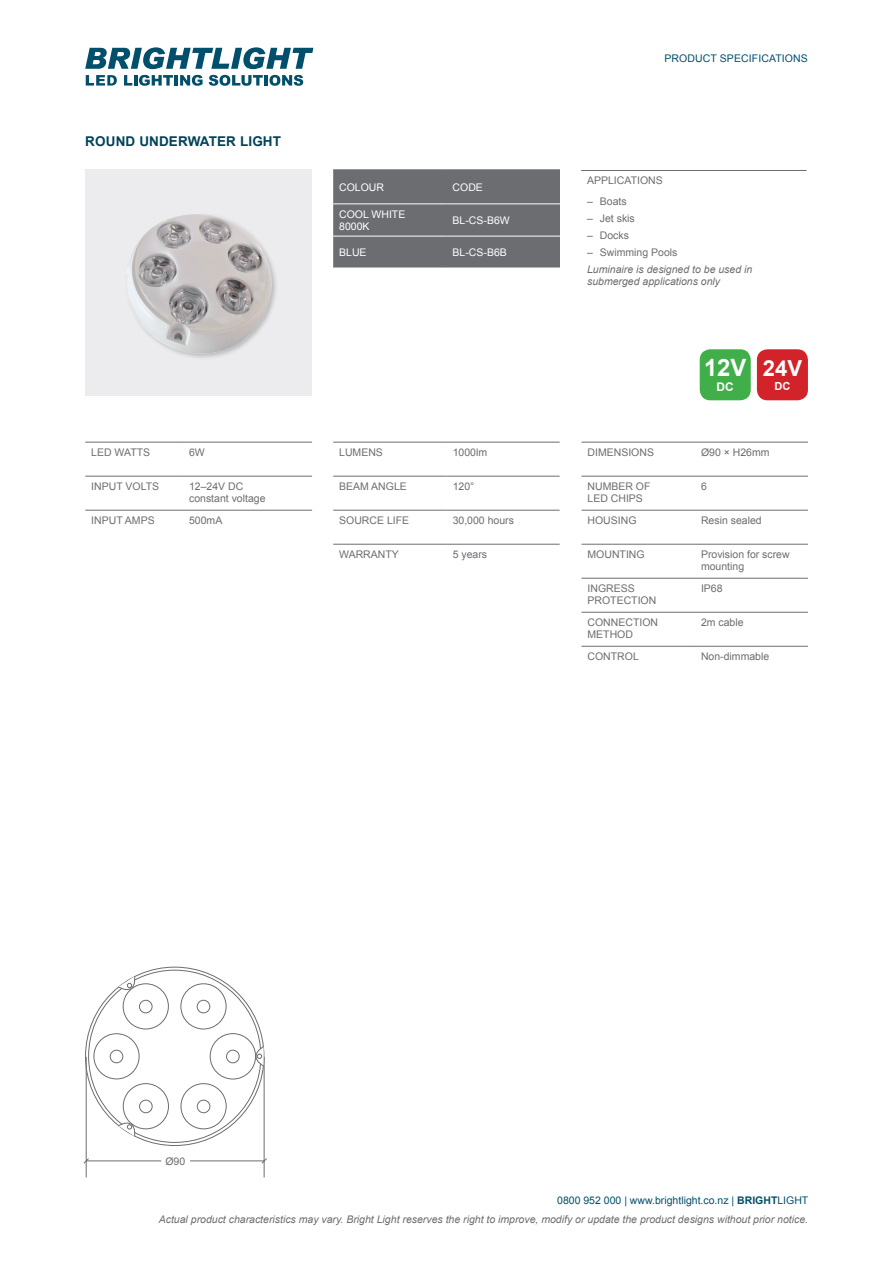
<style>
.page{position:relative;width:893px;height:1263px;background:#fff}
.page>*{position:absolute;margin:0;border:0;box-sizing:border-box;transform-origin:0 0}
.t1{font:700 23.85px "Arial";color:#fff}
.t2{font:700 22.05px "Arial";color:#fff}
.t3{font:700 13.5px "Arial";letter-spacing:.01em;color:#004359}
.t4{font:700 11.85px "Arial";color:#fff}
.t5{font:700 11.1px "Arial";color:#fff}
.t6{font:10.5px/12.6px "Arial";color:#6c6d70}
.t7{font:italic 10.5px/12.6px "Arial";color:#6c6d70}
.t8{font:10.5px "Arial";color:#004f6b}
.t9{font:10.5px/12.6px "Arial";color:#fff}
.s1{font-weight:700}
</style>
<div class="page">
<svg style="left:124px;top:75px;width:79px;height:11px"></svg>
<svg style="left:209px;top:75px;width:54px;height:11px"></svg>
<hr style="left:264px;top:75px;width:4px;height:11px;background:#004f6b">
<svg style="left:269px;top:75px;width:34px;height:11px"></svg>
<svg style="left:86px;top:75px;width:31px;height:11px"></svg>
<svg style="left:85px;top:47px;width:228px;height:22px"></svg>
<div style="left:700px;top:349px;width:51px;height:51px;background:#40ae49;border-radius:11px"></div>
<div style="left:757px;top:349px;width:51px;height:51px;background:#d2232a;border-radius:11px"></div>
<div style="left:85px;top:169px;width:227px;height:227px;background:#ececee"></div>
<img style="left:130px;top:214px;width:146px;height:144px">
<hr style="left:333px;top:442px;width:114px;height:1px;background:#6c6d70">
<hr style="left:447px;top:442px;width:113px;height:1px;background:#6c6d70">
<hr style="left:333px;top:476px;width:114px;height:1px;background:#6c6d70">
<hr style="left:447px;top:476px;width:113px;height:1px;background:#6c6d70">
<hr style="left:333px;top:510px;width:114px;height:1px;background:#6c6d70">
<hr style="left:447px;top:510px;width:113px;height:1px;background:#6c6d70">
<hr style="left:333px;top:544px;width:114px;height:1px;background:#6c6d70">
<hr style="left:447px;top:544px;width:113px;height:1px;background:#6c6d70">
<hr style="left:581px;top:442px;width:114px;height:1px;background:#6c6d70">
<hr style="left:695px;top:442px;width:113px;height:1px;background:#6c6d70">
<hr style="left:581px;top:476px;width:114px;height:1px;background:#6c6d70">
<hr style="left:695px;top:476px;width:113px;height:1px;background:#6c6d70">
<hr style="left:581px;top:510px;width:114px;height:1px;background:#6c6d70">
<hr style="left:695px;top:510px;width:113px;height:1px;background:#6c6d70">
<hr style="left:581px;top:544px;width:114px;height:1px;background:#6c6d70">
<hr style="left:695px;top:544px;width:113px;height:1px;background:#6c6d70">
<hr style="left:581px;top:578px;width:114px;height:1px;background:#6c6d70">
<hr style="left:695px;top:578px;width:113px;height:1px;background:#6c6d70">
<hr style="left:581px;top:612px;width:114px;height:1px;background:#6c6d70">
<hr style="left:695px;top:612px;width:113px;height:1px;background:#6c6d70">
<hr style="left:581px;top:646px;width:114px;height:1px;background:#6c6d70">
<hr style="left:695px;top:646px;width:113px;height:1px;background:#6c6d70">
<hr style="left:85px;top:442px;width:98px;height:1px;background:#6c6d70">
<hr style="left:183px;top:442px;width:129px;height:1px;background:#6c6d70">
<hr style="left:85px;top:476px;width:98px;height:1px;background:#6c6d70">
<hr style="left:183px;top:476px;width:129px;height:1px;background:#6c6d70">
<hr style="left:85px;top:510px;width:98px;height:1px;background:#6c6d70">
<hr style="left:183px;top:510px;width:129px;height:1px;background:#6c6d70">
<hr style="left:581px;top:170px;width:225px;height:1px;background:#6c6d70">
<hr style="left:86px;top:1057px;width:1px;height:120px;background:#6c6d70">
<hr style="left:264px;top:1057px;width:1px;height:120px;background:#6c6d70">
<hr style="left:86px;top:1160px;width:75px;height:1px;background:#6c6d70">
<hr style="left:190px;top:1160px;width:74px;height:1px;background:#6c6d70">
<svg style="left:83px;top:1158px;width:6px;height:6px"></svg>
<svg style="left:261px;top:1158px;width:6px;height:6px"></svg>
<svg style="left:85px;top:966px;width:180px;height:180px"></svg>
<div style="left:333px;top:170px;width:227px;height:98px;background:#6c6d70"></div>
<hr style="left:333px;top:203px;width:114px;height:1px;background:#fff">
<hr style="left:447px;top:203px;width:113px;height:1px;background:#fff">
<hr style="left:333px;top:236px;width:114px;height:1px;background:#fff">
<hr style="left:447px;top:236px;width:113px;height:1px;background:#fff">
<hr style="left:333px;top:169px;width:114px;height:1px;background:#6c6d70">
<hr style="left:447px;top:169px;width:113px;height:1px;background:#6c6d70">
<p class="t3" style="left:85px;top:132px;width:197px">ROUND UNDERWATER LIGHT</p>
<p class="t9" style="left:339px;top:181px;width:46px">COLOUR</p>
<p class="t9" style="left:453px;top:181px;width:32px">CODE</p>
<p class="t9" style="left:339px;top:208px;width:68px">COOL WHITE<br>8000K</p>
<p class="t9" style="left:453px;top:214px;width:59px">BL-CS-B6W</p>
<p class="t9" style="left:339px;top:246px;width:29px">BLUE</p>
<p class="t9" style="left:453px;top:246px;width:56px">BL-CS-B6B</p>
<p class="t6" style="left:91px;top:446px;width:60px">LED WATTS</p>
<p class="t6" style="left:189px;top:446px;width:17px">6W</p>
<p class="t6" style="left:91px;top:480px;width:69px">INPUT VOLTS</p>
<p class="t6" style="left:189px;top:480px;width:56px">12–24V DC</p>
<p class="t6" style="left:189px;top:492px;width:78px">constant voltage</p>
<p class="t6" style="left:91px;top:514px;width:65px">INPUT AMPS</p>
<p class="t6" style="left:189px;top:514px;width:35px">500mA</p>
<p class="t6" style="left:339px;top:446px;width:45px">LUMENS</p>
<p class="t6" style="left:453px;top:446px;width:36px">1000lm</p>
<p class="t6" style="left:339px;top:480px;width:69px">BEAM ANGLE</p>
<p class="t6" style="left:453px;top:480px;width:23px">120°</p>
<p class="t6" style="left:339px;top:514px;width:72px">SOURCE LIFE</p>
<p class="t6" style="left:453px;top:514px;width:63px">30,000 hours</p>
<p class="t6" style="left:339px;top:548px;width:61px">WARRANTY</p>
<p class="t6" style="left:453px;top:548px;width:36px">5 years</p>
<p class="t8" style="left:664px;top:51px;width:145px">PRODUCT SPECIFICATIONS</p>
<p class="t6" style="left:587px;top:174px;width:77px">APPLICATIONS</p>
<p class="t6" style="left:587px;top:195px;width:41px">– Boats</p>
<p class="t6" style="left:587px;top:212px;width:49px">– Jet skis</p>
<p class="t6" style="left:587px;top:229px;width:43px">– Docks</p>
<p class="t6" style="left:587px;top:246px;width:92px">– Swimming Pools</p>
<p class="t7" style="left:587px;top:263px;width:167px">Luminaire is designed to be used in submerged applications only</p>
<p class="t1" style="left:704px;top:352px;width:44px">12V</p>
<p class="t4" style="left:717px;top:379px;width:19px">DC</p>
<p class="t2" style="left:763px;top:354px;width:41px">24V</p>
<p class="t5" style="left:774px;top:378px;width:17px">DC</p>
<p class="t6" style="left:587px;top:446px;width:68px">DIMENSIONS</p>
<p class="t6" style="left:701px;top:446px;width:70px">Ø90 × H26mm</p>
<p class="t6" style="left:587px;top:480px;width:64px">NUMBER OF</p>
<p class="t6" style="left:587px;top:492px;width:57px">LED CHIPS</p>
<p class="t6" style="left:701px;top:480px;width:7px">6</p>
<p class="t6" style="left:587px;top:514px;width:51px">HOUSING</p>
<p class="t6" style="left:701px;top:514px;width:62px">Resin sealed</p>
<p class="t6" style="left:587px;top:548px;width:59px">MOUNTING</p>
<p class="t6" style="left:701px;top:548px;width:90px">Provision for screw mounting</p>
<p class="t6" style="left:587px;top:582px;width:70px">INGRESS<br>PROTECTION</p>
<p class="t6" style="left:701px;top:582px;width:23px">IP68</p>
<p class="t6" style="left:587px;top:616px;width:72px">CONNECTION<br>METHOD</p>
<p class="t6" style="left:701px;top:616px;width:44px">2m cable</p>
<p class="t6" style="left:587px;top:650px;width:53px">CONTROL</p>
<p class="t6" style="left:701px;top:650px;width:70px">Non-dimmable</p>
<p class="t6" style="left:165px;top:1155px;width:21px">Ø90</p>
<p class="t8" style="left:557px;top:1193px;width:253px">0800 952 000 | www.brightlight.co.nz | <span class="s1">BRIGHT</span>LIGHT</p>
<p class="t7" style="left:159px;top:1213px;width:651px">Actual product characteristics may vary. Bright Light reserves the right to improve, modify or update the product designs without prior notice.</p>
</div>
